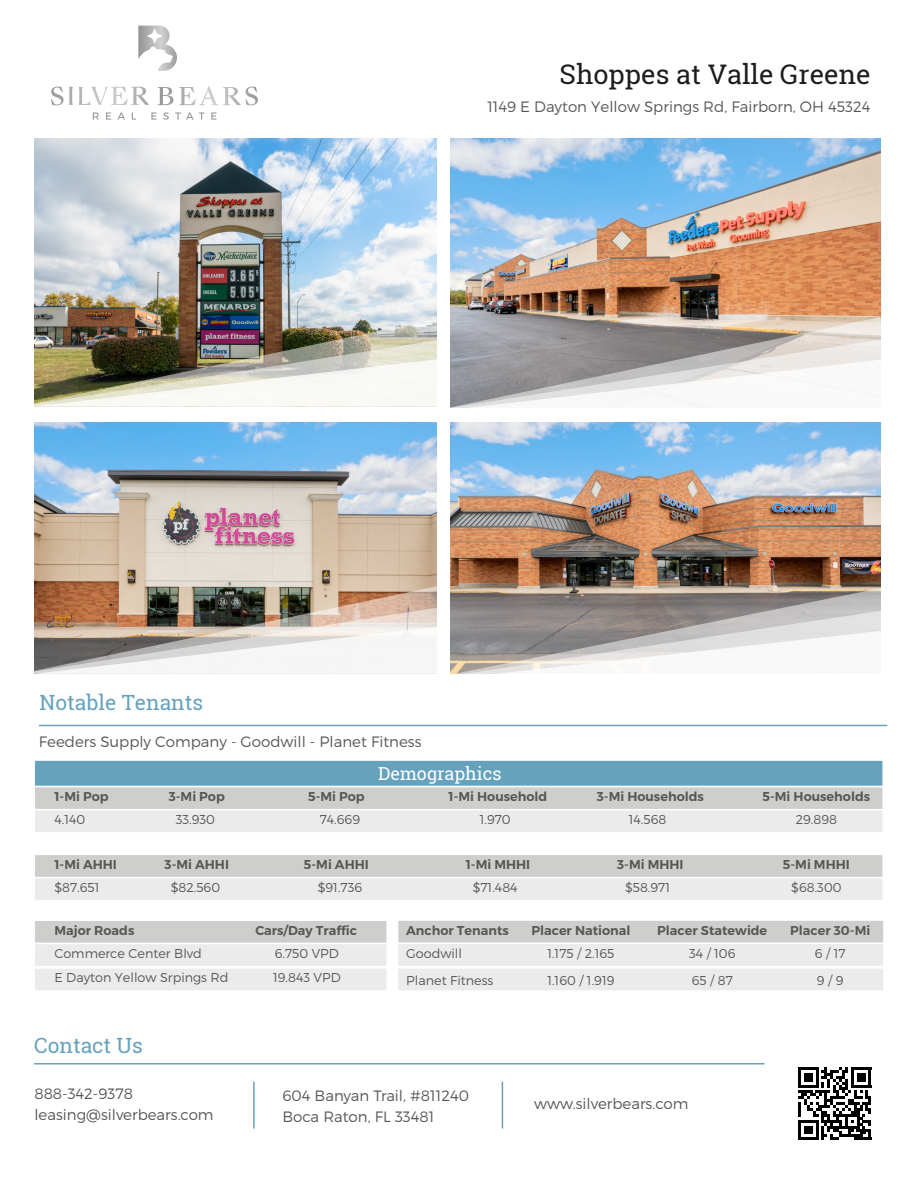
<style>
.page{position:relative;width:918px;height:1188px;background:#fff}
.page>*{position:absolute;margin:0;border:0;box-sizing:border-box;transform-origin:0 0}
.t1{font:27px "Roboto Slab";color:#1d1d1b}
.t2{font:21px "Roboto Slab";color:#67a2bd}
.t3{font:18px "Roboto Slab";color:#fff}
.t4{font:300 15px/21px "Montserrat";color:#575756}
.t5{font:300 12.75px "Montserrat";color:#575756}
.t6{font:600 12.75px "Montserrat";color:#575756}
</style>
<div class="page">
<div style="left:34px;top:786px;width:849px;height:24px;background:#cececd"></div>
<div style="left:33px;top:786px;width:851px;height:24px;border:2px solid #fff"></div>
<div style="left:34px;top:810px;width:849px;height:23px;background:#ebebeb"></div>
<div style="left:33px;top:809px;width:851px;height:25px;border:2px solid #fff"></div>
<hr style="left:34px;top:1063px;width:731px;height:2px;background:#67a2bd">
<svg style="left:798px;top:1067px;width:73px;height:73px"></svg>
<hr style="left:854px;top:1137px;width:17px;height:3px;background:#010101">
<hr style="left:253px;top:1082px;width:2px;height:47px;background:#67a2bd">
<hr style="left:502px;top:1082px;width:1px;height:47px;background:#67a2bd">
<div style="left:33px;top:759px;width:851px;height:28px;background:#67a2bd;border:2px solid #fff"></div>
<img style="left:35px;top:423px;width:401px;height:162px">
<img style="left:451px;top:139px;width:430px;height:177px">
<img style="left:35px;top:139px;width:401px;height:177px">
<img style="left:451px;top:422px;width:430px;height:163px">
<img style="left:34px;top:316px;width:847px;height:92px">
<svg style="left:34px;top:585px;width:847px;height:89px"></svg>
<div style="left:34px;top:854px;width:849px;height:24px;background:#cececd"></div>
<div style="left:33px;top:854px;width:851px;height:24px;border:2px solid #fff"></div>
<div style="left:34px;top:878px;width:849px;height:23px;background:#ebebeb"></div>
<div style="left:33px;top:877px;width:851px;height:25px;border:2px solid #fff"></div>
<svg style="left:158px;top:86px;width:100px;height:19px"></svg>
<svg style="left:51px;top:87px;width:22px;height:18px"></svg>
<svg style="left:138px;top:26px;width:39px;height:45px"></svg>
<svg style="left:79px;top:87px;width:70px;height:18px"></svg>
<svg style="left:93px;top:112px;width:6px;height:8px"></svg>
<svg style="left:106px;top:112px;width:5px;height:8px"></svg>
<svg style="left:118px;top:112px;width:7px;height:8px"></svg>
<svg style="left:132px;top:112px;width:4px;height:8px"></svg>
<svg style="left:151px;top:112px;width:6px;height:8px"></svg>
<svg style="left:163px;top:112px;width:6px;height:8px"></svg>
<svg style="left:175px;top:112px;width:29px;height:8px"></svg>
<svg style="left:211px;top:112px;width:6px;height:8px"></svg>
<div style="left:33px;top:919px;width:355px;height:25px;background:#cececd;border:2px solid #fff"></div>
<div style="left:33px;top:943px;width:355px;height:24px;background:#ebebeb;border:2px solid #fff"></div>
<div style="left:33px;top:967px;width:355px;height:25px;background:#ebebeb;border:2px solid #fff"></div>
<div style="left:397px;top:919px;width:488px;height:25px;background:#cececd;border:2px solid #fff"></div>
<div style="left:397px;top:943px;width:488px;height:24px;background:#ebebeb;border:2px solid #fff"></div>
<div style="left:397px;top:967px;width:488px;height:25px;background:#ebebeb;border:2px solid #fff"></div>
<hr style="left:39px;top:725px;width:848px;height:1px;background:#67a2bd">
<h1 class="t1" style="left:560px;top:55px;width:313px">Shoppes at Valle Greene</h1>
<p class="t4" style="left:487px;top:96px;width:385px">1149 E Dayton Yellow Springs Rd, Fairborn, OH 45324</p>
<h2 class="t2" style="left:39px;top:688px;width:165px">Notable Tenants</h2>
<p class="t4" style="left:39px;top:731px;width:384px">Feeders Supply Company - Goodwill - Planet Fitness</p>
<h3 class="t3" style="left:378px;top:761px;width:125px">Demographics</h3>
<p class="t6" style="left:54px;top:789px;width:56px">1-Mi Pop</p>
<p class="t6" style="left:169px;top:789px;width:58px">3-Mi Pop</p>
<p class="t6" style="left:308px;top:789px;width:58px">5-Mi Pop</p>
<p class="t6" style="left:449px;top:789px;width:100px">1-Mi Household</p>
<p class="t6" style="left:597px;top:789px;width:109px">3-Mi Households</p>
<p class="t6" style="left:763px;top:789px;width:109px">5-Mi Households</p>
<p class="t5" style="left:54px;top:812px;width:32px">4.140</p>
<p class="t5" style="left:176px;top:812px;width:41px">33.930</p>
<p class="t5" style="left:320px;top:812px;width:42px">74.669</p>
<p class="t5" style="left:480px;top:812px;width:32px">1.970</p>
<p class="t5" style="left:629px;top:812px;width:39px">14.568</p>
<p class="t5" style="left:796px;top:812px;width:43px">29.898</p>
<p class="t6" style="left:54px;top:857px;width:64px">1-Mi AHHI</p>
<p class="t6" style="left:165px;top:857px;width:66px">3-Mi AHHI</p>
<p class="t6" style="left:304px;top:857px;width:66px">5-Mi AHHI</p>
<p class="t6" style="left:466px;top:857px;width:66px">1-Mi MHHI</p>
<p class="t6" style="left:617px;top:857px;width:68px">3-Mi MHHI</p>
<p class="t6" style="left:783px;top:857px;width:68px">5-Mi MHHI</p>
<p class="t5" style="left:54px;top:880px;width:47px">$87.651</p>
<p class="t5" style="left:171px;top:880px;width:51px">$82.560</p>
<p class="t5" style="left:318px;top:880px;width:46px">$91.736</p>
<p class="t5" style="left:473px;top:880px;width:46px">$71.484</p>
<p class="t5" style="left:625px;top:880px;width:47px">$58.971</p>
<p class="t5" style="left:791px;top:880px;width:52px">$68.300</p>
<p class="t6" style="left:54px;top:923px;width:81px">Major Roads</p>
<p class="t6" style="left:255px;top:923px;width:103px">Cars/Day Traffic</p>
<p class="t5" style="left:54px;top:946px;width:149px">Commerce Center Blvd</p>
<p class="t5" style="left:275px;top:946px;width:66px">6.750 VPD</p>
<p class="t5" style="left:54px;top:970px;width:176px">E Dayton Yellow Srpings Rd</p>
<p class="t5" style="left:273px;top:970px;width:69px">19.843 VPD</p>
<p class="t6" style="left:406px;top:923px;width:104px">Anchor Tenants</p>
<p class="t6" style="left:531px;top:923px;width:100px">Placer National</p>
<p class="t6" style="left:657px;top:923px;width:112px">Placer Statewide</p>
<p class="t6" style="left:790px;top:923px;width:81px">Placer 30-Mi</p>
<p class="t5" style="left:406px;top:945px;width:57px">Goodwill</p>
<p class="t5" style="left:547px;top:945px;width:69px">1.175 / 2.165</p>
<p class="t5" style="left:689px;top:945px;width:48px">34 / 106</p>
<p class="t5" style="left:815px;top:945px;width:32px">6 / 17</p>
<p class="t5" style="left:406px;top:973px;width:89px">Planet Fitness</p>
<p class="t5" style="left:547px;top:973px;width:69px">1.160 / 1.919</p>
<p class="t5" style="left:692px;top:973px;width:43px">65 / 87</p>
<p class="t5" style="left:817px;top:973px;width:28px">9 / 9</p>
<h2 class="t2" style="left:34px;top:1031px;width:110px">Contact Us</h2>
<p class="t4" style="left:34px;top:1083px;width:181px">888-342-9378 leasing@silverbears.com</p>
<p class="t4" style="left:283px;top:1085px;width:188px">604 Banyan Trail, #811240<br>Boca Raton, FL 33481</p>
<p class="t4" style="left:534px;top:1093px;width:156px">www.silverbears.com</p>
</div>
